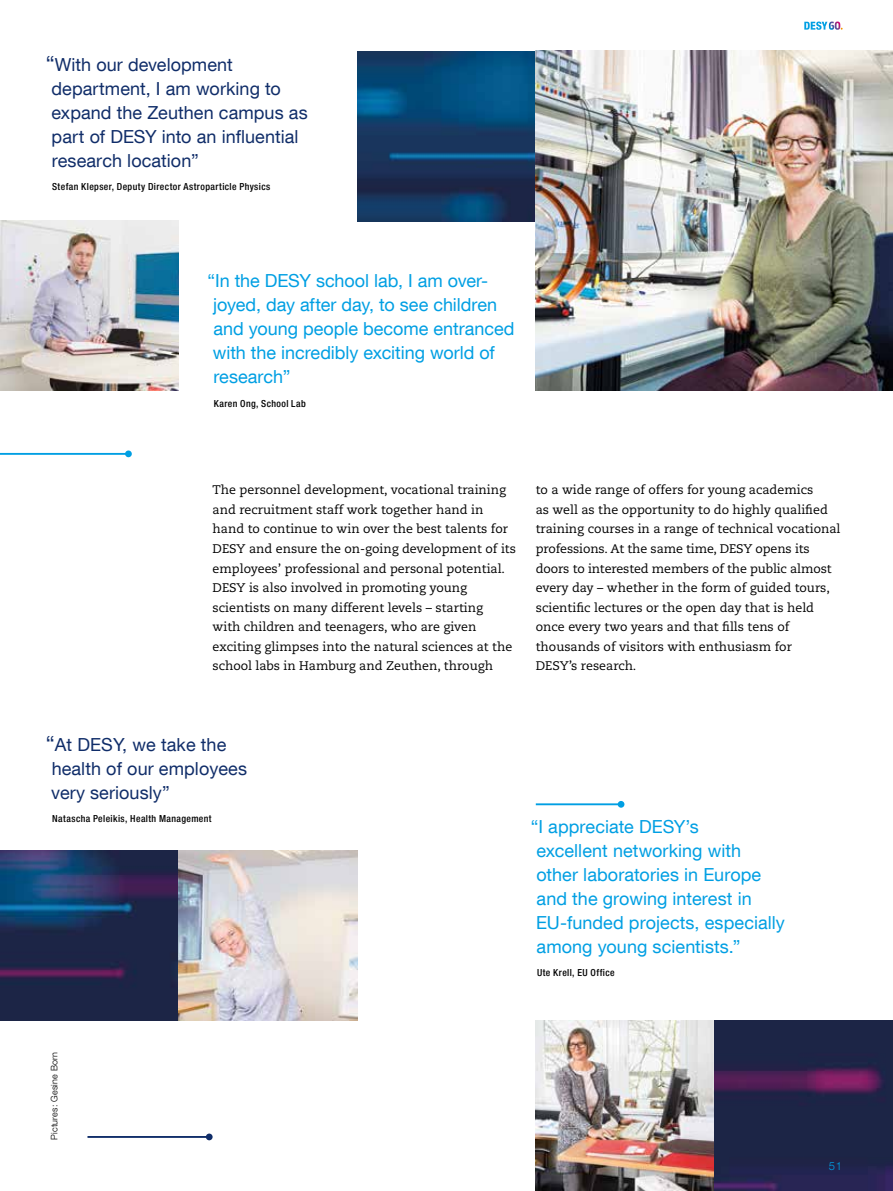
<style>
.page{position:relative;width:893px;height:1191px;background:#fff}
.page>*{position:absolute;margin:0;border:0;box-sizing:border-box;transform-origin:0 0}
.t1{font:18px/24px "Desy Neue Helvetica 55 Roman";color:#009fe3}
.t2{font:18px/24px "Desy Neue Helvetica 55 Roman";letter-spacing:.005em;color:#102d69}
.t3{font:12.45px/19.5px "Caecilia LT Std";color:#000}
.t4{font:300 11.25px "Desy Neue Helvetica 45";color:#009fe3}
.t5{font:9.75px "Desy Neue Helvetica 67 Cond M";letter-spacing:.04em;color:#000}
.t6{font:300 9px "Desy Neue Helvetica 45";letter-spacing:.02em;color:#000}
.s1{font-family:"Helvetica Neue";font-size:21px}
</style>
<div class="page">
<img style="left:0;top:850px;width:179px;height:170px">
<img style="left:357px;top:51px;width:179px;height:170px">
<img style="left:536px;top:1020px;width:178px;height:171px">
<svg style="left:714px;top:1020px;width:179px;height:171px;background:#25234a"></svg>
<hr style="left:0;top:453px;width:128px;height:2px;background:#009fe3">
<div style="left:125px;top:450px;width:7px;height:7px;background:#009fe3;border-radius:50%"></div>
<hr style="left:536px;top:803px;width:85px;height:2px;background:#009fe3">
<svg style="left:618px;top:801px;width:6px;height:6px"></svg>
<hr style="left:87px;top:1136px;width:122px;height:1px;background:#102d69">
<div style="left:206px;top:1133px;width:7px;height:7px;background:#102d69;border-radius:50%"></div>
<img style="left:179px;top:850px;width:178px;height:170px">
<img style="left:0;top:220px;width:179px;height:170px">
<img style="left:536px;top:50px;width:357px;height:340px">
<svg style="left:804px;top:22px;width:39px;height:8px"></svg>
<h1 class="t2" style="left:52px;top:52px;width:258px;text-indent:-6px"><span class="s1">“</span>With our development department, I am working to expand the Zeuthen campus as part of DESY into an influential research location”</h1>
<p class="t5" style="left:52px;top:181px;width:220px">Stefan Klepser, Deputy Director Astroparticle Physics</p>
<h1 class="t1" style="left:207px;top:268px;width:309px">“In the DESY school lab, I am over&shy;joyed, day after day, to see children and young people become entranced with the incredibly exciting world of research”</h1>
<p class="t5" style="left:214px;top:397px;width:93px">Karen Ong, School Lab</p>
<p class="t3" style="left:213px;top:480px;width:305px">The personnel development, vocational training and recruitment staff work together hand in hand to continue to win over the best talents for DESY and ensure the on-going development of its employees’ professional and personal potential.<br>DESY is also involved in promoting young scientists on many different levels – starting<br>with children and teenagers, who are given exciting glimpses into the natural sciences at the school labs in Hamburg and Zeuthen, through</p>
<p class="t3" style="left:536px;top:480px;width:306px">to a wide range of offers for young academics<br>as well as the opportunity to do highly qualified training courses in a range of technical vocational professions. At the same time, DESY opens its doors to interested members of the public almost every day – whether in the form of guided tours, scientific lectures or the open day that is held once every two years and that fills tens of thousands of visitors with enthusiasm for<br>DESY’s research.</p>
<h1 class="t2" style="left:46px;top:731px;width:203px"><span class="s1">“</span>At DESY, we take the health of our employees very seriously”</h1>
<p class="t5" style="left:52px;top:812px;width:161px">Natascha Peleikis, Health Management</p>
<p class="t6" style="left:49px;top:1140px;width:89px;rotate:-90deg">Pictures: Gesine Born</p>
<h1 class="t1" style="left:536px;top:814px;width:250px;text-indent:-6px">“I appreciate DESY’s<br>excellent networking with other laboratories in Europe and the growing interest in<br>EU-funded projects, especially among young scientists.”</h1>
<p class="t5" style="left:537px;top:967px;width:79px">Ute Krell, EU Office</p>
<p class="t4" style="left:829px;top:1158px;width:15px">51</p>
</div>
